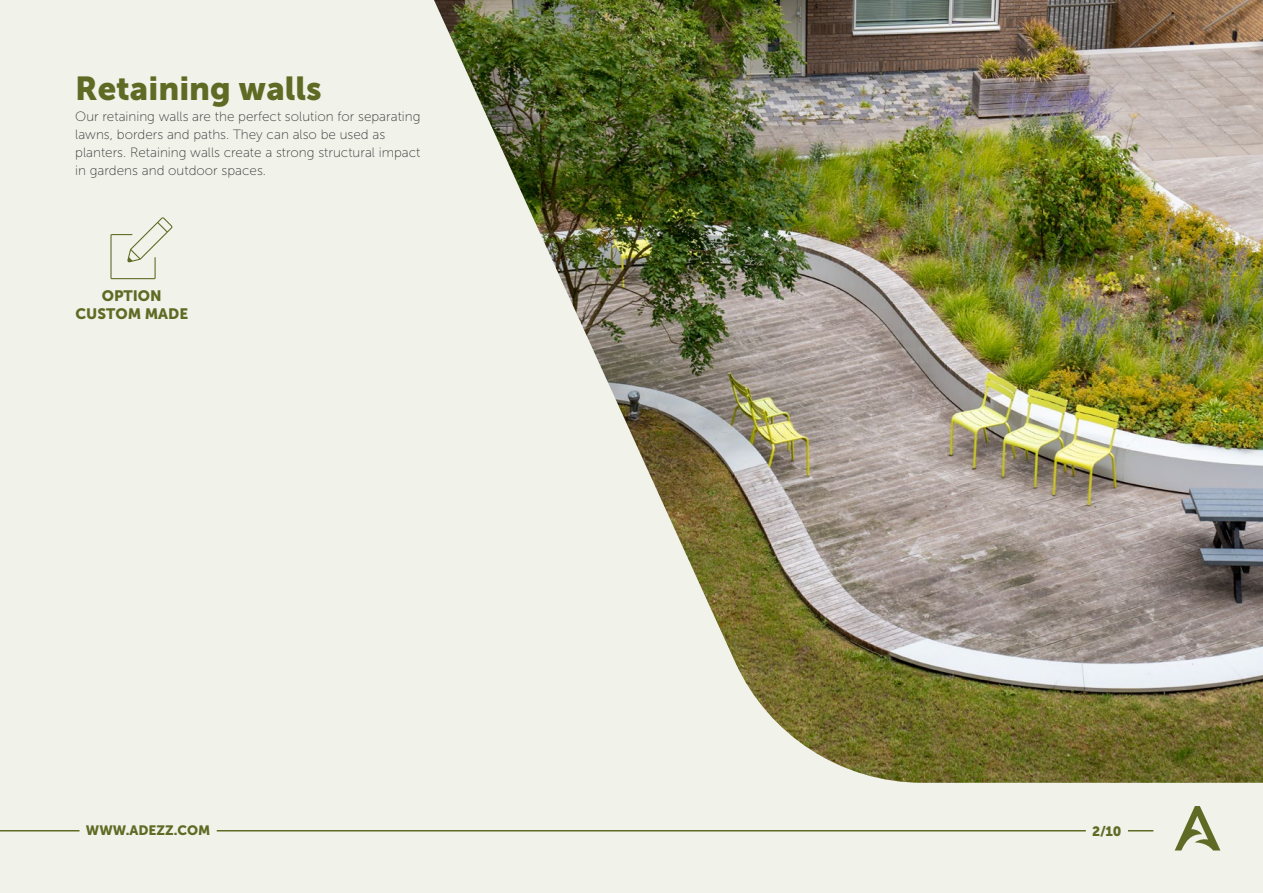
<style>
.page{position:relative;width:1263px;height:893px;background:#f1f3eb}
.page>*{position:absolute;margin:0;border:0;box-sizing:border-box;transform-origin:0 0}
.t1{font:33px "Museo Sans 900";color:#5f6b24}
.t2{font:15px/18px "Museo Sans 900";color:#5f6b24;text-align:center}
.t3{font:13.5px/18px "Museo Sans 100";color:#3c3c3b}
.t4{font:13.5px "Museo Sans 900";color:#5f6b24}
</style>
<div class="page">
<svg style="left:1175px;top:806px;width:45px;height:44px"></svg>
<svg style="left:1128px;top:830px;width:25px;height:1px"></svg>
<hr style="left:0;top:830px;width:80px;height:1px;background:#5f6b24">
<hr style="left:217px;top:830px;width:869px;height:1px;background:#5f6b24">
<img style="left:434px;top:0;width:829px;height:783px">
<svg style="left:110px;top:217px;width:63px;height:62px"></svg>
<h1 class="t1" style="left:75px;top:70px;width:248px">Retaining walls</h1>
<p class="t3" style="left:75px;top:107px;width:347px">Our retaining walls are the perfect solution for separating lawns, borders and paths. They can also be used as planters. Retaining walls create a strong structural impact in gardens and outdoor spaces.</p>
<p class="t2" style="left:75px;top:287px;width:114px">OPTION<br>CUSTOM MADE</p>
<p class="t4" style="left:86px;top:823px;width:126px">WWW.ADEZZ.COM</p>
<p class="t4" style="left:1092px;top:823px;width:31px">2/10</p>
</div>
